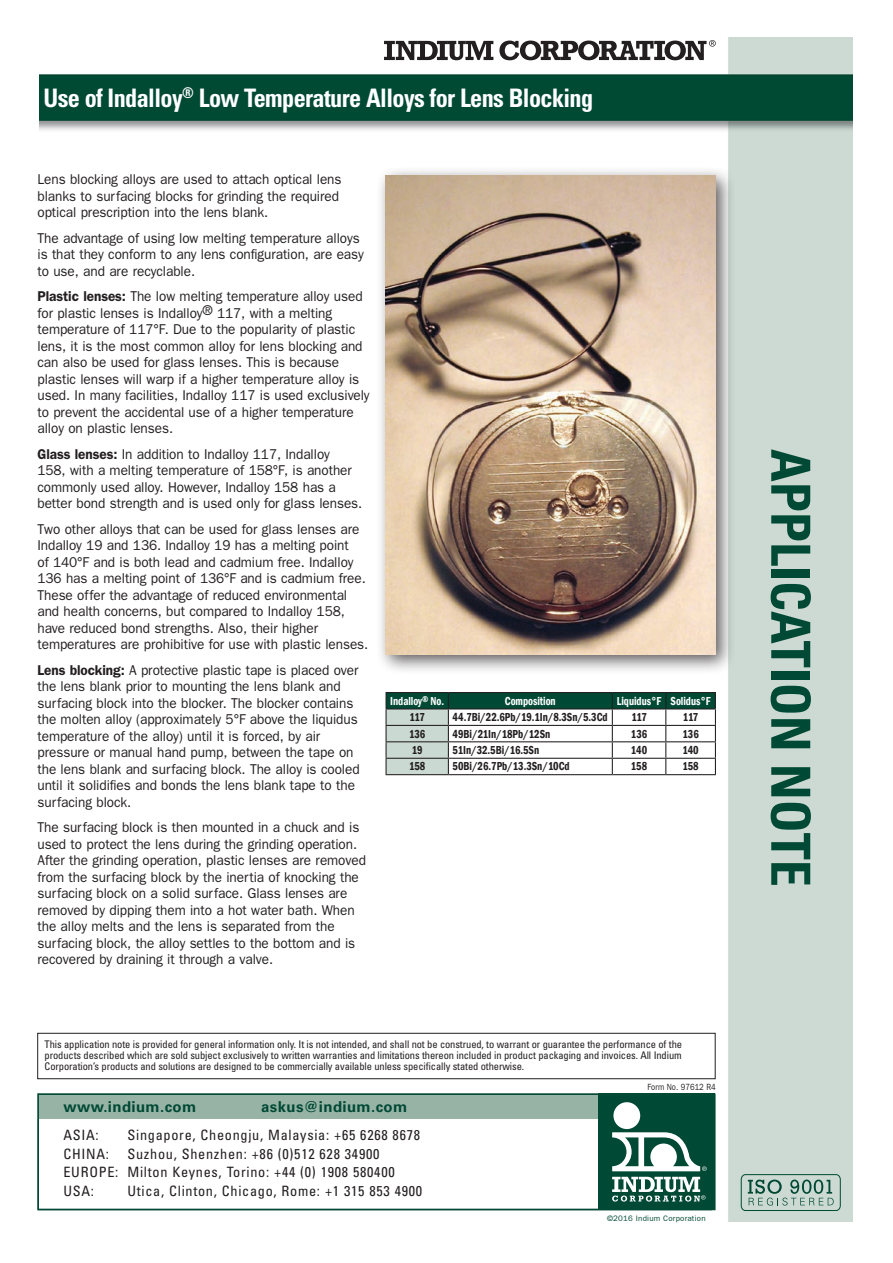
<style>
.page{position:relative;width:893px;height:1263px;background:#fff}
.page>*{position:absolute;margin:0;border:0;box-sizing:border-box;transform-origin:0 0}
.t1{font:700 condensed 54px "Univers LT Std";color:#004934}
.t2{font:700 condensed 25.5px "Univers LT Std";letter-spacing:-.025em;color:#fff;scale:.95 1}
.t3{font:700 15px "Univers LT Std";letter-spacing:.025em;color:#004934}
.t4{font:14.25px/16.5px "Franklin Gothic";letter-spacing:-.005em;color:#231f20;scale:.95 1}
.t5{font:condensed 14.25px/18.5px "Univers LT Std";letter-spacing:.05em;color:#231f20}
.t6{font:600 condensed 11.85px "Franklin Gothic";letter-spacing:-.005em;color:#231f20;scale:.9 1}
.t7{font:600 condensed 11.85px "Franklin Gothic";letter-spacing:-.005em;color:#fff;scale:.9 1}
.t8{font:condensed 10.5px/11.2px "Univers LT Std";letter-spacing:-.01em;color:#231f20;text-align:justify}
.t9{font:9px "Franklin Gothic";color:#231f20;scale:.85 1}
.t10{font:7.95px "Franklin Gothic";letter-spacing:.03em;color:#004934}
.s1{font-weight:600}
</style>
<div class="page">
<img style="left:39px;top:38px;width:813px;height:1183px">
<svg style="left:748px;top:1179px;width:86px;height:26px;background:#9cb8ad"></svg>
<div style="left:741px;top:1174px;width:99px;height:37px;border:1px solid #004934;border-radius:5px"></div>
<svg style="left:384px;top:41px;width:109px;height:19px"></svg>
<svg style="left:499px;top:40px;width:217px;height:20px"></svg>
<div style="left:37px;top:1093px;width:675px;height:117px;background:#fff"></div>
<div style="left:38px;top:1093px;width:674px;height:26px;background:#97b3a6"></div>
<div style="left:37px;top:1093px;width:678px;height:117px;border:1px solid #004934"></div>
<div style="left:598px;top:1093px;width:117px;height:117px;background:#004934"></div>
<div style="left:613px;top:1102px;width:27px;height:27px;background:#fff;border-radius:50%"></div>
<svg style="left:612px;top:1132px;width:95px;height:39px"></svg>
<svg style="left:612px;top:1177px;width:93px;height:24px"></svg>
<div style="left:38px;top:1033px;width:677px;height:46px;border:1px solid #231f20"></div>
<div style="left:376px;top:165px;width:360px;height:510px;background:#231f20;opacity:.75"></div>
<img style="left:386px;top:175px;width:329px;height:479px">
<svg style="left:385px;top:692px;width:331px;height:82px"></svg>
<hr style="left:385px;top:774px;width:63px;height:1px;background:#231f20">
<hr style="left:448px;top:774px;width:164px;height:1px;background:#231f20">
<hr style="left:612px;top:774px;width:54px;height:1px;background:#231f20">
<hr style="left:666px;top:774px;width:50px;height:1px;background:#231f20">
<h2 class="t2" style="left:44px;top:82px;width:580px">Use of Indalloy<sup>®</sup> Low Temperature Alloys for Lens Blocking</h2>
<p class="t4" style="left:38px;top:171px;width:322px">Lens blocking alloys are used to attach optical lens blanks to surfacing blocks for grinding the required optical prescription into the lens blank.</p>
<p class="t4" style="left:38px;top:229px;width:345px">The advantage of using low melting temperature alloys is that they conform to any lens configuration, are easy to use, and are recyclable.</p>
<p class="t4" style="left:38px;top:288px;width:351px"><span class="s1">Plastic lenses:</span> The low melting temperature alloy used for plastic lenses is Indalloy® 117, with a melting temperature of 117°F. Due to the popularity of plastic lens, it is the most common alloy for lens blocking and can also be used for glass lenses. This is because plastic lenses will warp if a higher temperature alloy is used. In many facilities, Indalloy 117 is used exclusively to prevent the accidental use of a higher temperature alloy on plastic lenses.</p>
<p class="t4" style="left:37px;top:445px;width:343px"><span class="s1">Glass lenses:</span> In addition to Indalloy 117, Indalloy<br>158, with a melting temperature of 158°F, is another commonly used alloy. However, Indalloy 158 has a better bond strength and is used only for glass lenses.</p>
<p class="t4" style="left:38px;top:520px;width:350px">Two other alloys that can be used for glass lenses are Indalloy 19 and 136. Indalloy 19 has a melting point<br>of 140°F and is both lead and cadmium free. Indalloy 136 has a melting point of 136°F and is cadmium free.<br>These offer the advantage of reduced environmental and health concerns, but compared to Indalloy 158, have reduced bond strengths. Also, their higher temperatures are prohibitive for use with plastic lenses.</p>
<p class="t4" style="left:38px;top:661px;width:341px"><span class="s1">Lens blocking:</span> A protective plastic tape is placed over the lens blank prior to mounting the lens blank and surfacing block into the blocker. The blocker contains the molten alloy (approximately 5°F above the liquidus temperature of the alloy) until it is forced, by air pressure or manual hand pump, between the tape on the lens blank and surfacing block. The alloy is cooled until it solidifies and bonds the lens blank tape to the surfacing block.</p>
<p class="t4" style="left:38px;top:819px;width:347px">The surfacing block is then mounted in a chuck and is used to protect the lens during the grinding operation.<br>After the grinding operation, plastic lenses are removed from the surfacing block by the inertia of knocking the surfacing block on a solid surface. Glass lenses are removed by dipping them into a hot water bath. When the alloy melts and the lens is separated from the surfacing block, the alloy settles to the bottom and is recovered by draining it through a valve.</p>
<p class="t7" style="left:390px;top:693px;width:61px">Indalloy<sup>®</sup> No.</p>
<p class="t7" style="left:505px;top:693px;width:58px">Composition</p>
<p class="t7" style="left:617px;top:693px;width:106px">Liquidus°F Solidus°F</p>
<p class="t6" style="left:409px;top:709px;width:19px">117</p>
<p class="t6" style="left:453px;top:709px;width:174px">44.7Bi/22.6Pb/19.1In/8.3Sn/5.3Cd</p>
<p class="t6" style="left:631px;top:709px;width:19px">117</p>
<p class="t6" style="left:683px;top:709px;width:19px">117</p>
<p class="t6" style="left:409px;top:726px;width:20px">136</p>
<p class="t6" style="left:453px;top:726px;width:110px">49Bi/21In/18Pb/12Sn</p>
<p class="t6" style="left:631px;top:726px;width:20px">136</p>
<p class="t6" style="left:682px;top:726px;width:20px">136</p>
<p class="t6" style="left:412px;top:742px;width:14px">19</p>
<p class="t6" style="left:453px;top:742px;width:98px">51In/32.5Bi/16.5Sn</p>
<p class="t6" style="left:631px;top:742px;width:20px">140</p>
<p class="t6" style="left:682px;top:742px;width:20px">140</p>
<p class="t6" style="left:409px;top:758px;width:20px">158</p>
<p class="t6" style="left:453px;top:758px;width:132px">50Bi/26.7Pb/13.3Sn/10Cd</p>
<p class="t6" style="left:631px;top:758px;width:20px">158</p>
<p class="t6" style="left:682px;top:758px;width:20px">158</p>
<p class="t8" style="left:45px;top:1038px;width:639px">This application note is provided for general information only. It is not intended, and shall not be construed, to warrant or guarantee the performance of the products described which are sold subject exclusively to written warranties and limitations thereon included in product packaging and invoices. All Indium Corporation’s products and solutions are designed to be commercially available unless specifically stated otherwise.</p>
<p class="t3" style="left:63px;top:1098px;width:134px">www.indium.com</p>
<p class="t3" style="left:261px;top:1098px;width:148px">askus@indium.com</p>
<p class="t5" style="left:63px;top:1126px;width:37px">ASIA:</p>
<p class="t5" style="left:128px;top:1126px;width:294px">Singapore, Cheongju, Malaysia: +65 6268 8678</p>
<p class="t5" style="left:63px;top:1144px;width:47px">CHINA:</p>
<p class="t5" style="left:63px;top:1144px;width:333px;text-indent:64px">Suzhou, Shenzhen: +86 (0)512 628 34900<br>EUROPE: Milton Keynes, Torino: +44 (0) 1908 580400<br>USA:</p>
<p class="t5" style="left:128px;top:1181px;width:296px">Utica, Clinton, Chicago, Rome: +1 315 853 4900</p>
<p class="t9" style="left:648px;top:1081px;width:82px">Form No. 97612 R4</p>
<p class="t10" style="left:607px;top:1214px;width:100px">©2016 Indium Corporation</p>
<h1 class="t1" style="left:824px;top:449px;width:439px;rotate:90deg">APPLICATION NOTE</h1>
</div>
